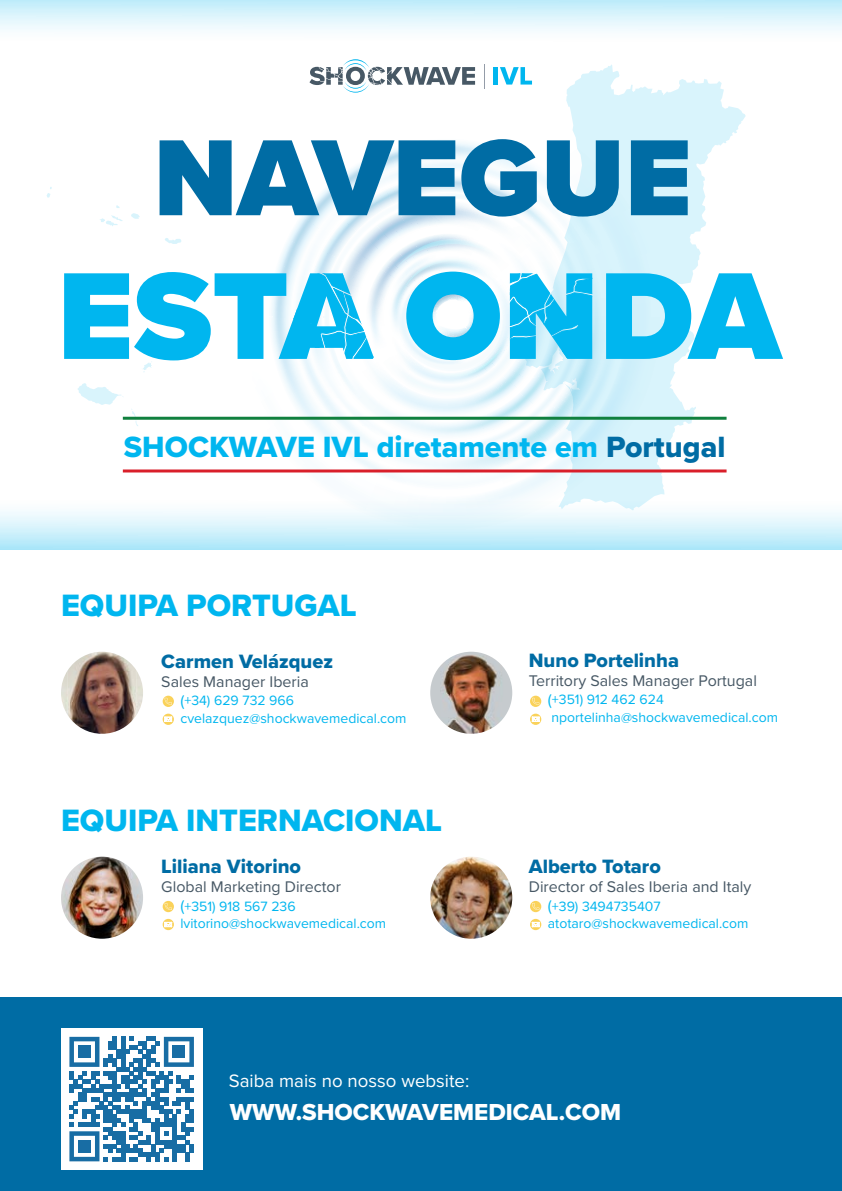
<style>
.page{position:relative;width:842px;height:1191px;background:#fff}
.page>*{position:absolute;margin:0;border:0;box-sizing:border-box;transform-origin:0 0}
.t1{font:32px "Proxima Nova Extrabld";color:#00b6ef}
.t2{font:30.4px "Proxima Nova Extrabld";color:#00b6ef}
.t3{font:24px "Proxima Nova Extrabld";color:#fff}
.t4{font:20px "Proxima Nova Extrabld";color:#006ca4}
.t5{font:18.6px "Proxima Nova";color:#fff}
.t6{font:16px "Proxima Nova";color:#475865}
.t7{font:14px/17.4px "Proxima Nova";color:#00b6ef}
.s1{color:#006ca4}
.s2{font-size:16px}
</style>
<div class="page">
<div style="left:0;top:0;width:842px;height:53px;background:linear-gradient(to bottom,#c6eefb,#fff)"></div>
<div style="left:0;top:488px;width:842px;height:61px;background:linear-gradient(to bottom,#fff,#b7eafa)"></div>
<svg style="left:566px;top:64px;width:180px;height:446px"></svg>
<svg style="left:247px;top:426px;width:413px;height:104px"></svg>
<svg style="left:285px;top:426px;width:312px;height:21px"></svg>
<hr style="left:123px;top:469px;width:603px;height:3px;background:#d91f2a">
<hr style="left:494px;top:67px;width:4px;height:18px;background:#00b6ef">
<svg style="left:500px;top:67px;width:32px;height:18px"></svg>
<svg style="left:309px;top:59px;width:166px;height:34px"></svg>
<svg style="left:484px;top:64px;width:1px;height:25px"></svg>
<svg style="left:47px;top:139px;width:736px;height:287px"></svg>
<div style="left:0;top:997px;width:842px;height:194px;background:#006ca4"></div>
<img style="left:68px;top:651px;width:68px;height:83px">
<img style="left:136px;top:670px;width:7px;height:45px">
<img style="left:61px;top:670px;width:7px;height:45px">
<img style="left:61px;top:856px;width:82px;height:82px;border-radius:41px">
<img style="left:430px;top:856px;width:82px;height:82px;border-radius:41px">
<svg style="left:163px;top:695px;width:11px;height:12px"></svg>
<svg style="left:165px;top:698px;width:7px;height:7px"></svg>
<svg style="left:163px;top:713px;width:11px;height:12px"></svg>
<svg style="left:165px;top:717px;width:7px;height:4px"></svg>
<svg style="left:530px;top:695px;width:11px;height:12px"></svg>
<svg style="left:532px;top:698px;width:7px;height:7px"></svg>
<svg style="left:530px;top:713px;width:11px;height:12px"></svg>
<svg style="left:532px;top:717px;width:7px;height:4px"></svg>
<div style="left:163px;top:901px;width:11px;height:11px;background:#fad25a;border-radius:50%"></div>
<svg style="left:165px;top:903px;width:7px;height:7px"></svg>
<svg style="left:163px;top:919px;width:11px;height:11px"></svg>
<svg style="left:165px;top:922px;width:7px;height:5px"></svg>
<div style="left:530px;top:901px;width:11px;height:11px;background:#fad25a;border-radius:50%"></div>
<svg style="left:532px;top:903px;width:7px;height:7px"></svg>
<svg style="left:530px;top:919px;width:11px;height:11px"></svg>
<svg style="left:532px;top:922px;width:7px;height:5px"></svg>
<img style="left:430px;top:651px;width:82px;height:83px;border-radius:41px">
<div style="left:61px;top:1028px;width:141px;height:142px;background:#fff"></div>
<svg style="left:69px;top:1036px;width:125px;height:125px"></svg>
<div style="left:78px;top:1045px;width:13px;height:13px;background:#186da4"></div>
<div style="left:172px;top:1045px;width:13px;height:13px;background:#186da4"></div>
<div style="left:78px;top:1139px;width:13px;height:13px;background:#186da4"></div>
<h2 class="t2" style="left:124px;top:424px;width:603px">SHOCKWAVE IVL diretamente em <span class="s1">Portugal</span></h2>
<h1 class="t1" style="left:61px;top:582px;width:297px">EQUIPA PORTUGAL</h1>
<h3 class="t4" style="left:161px;top:646px;width:173px">Carmen Velázquez</h3>
<p class="t6" style="left:161px;top:669px;width:149px">Sales Manager Iberia</p>
<p class="t7" style="left:180px;top:691px;width:228px"><span class="s2">(</span>+34) 629 732 966 cvelazquez@shockwavemedical.com</p>
<h1 class="t1" style="left:61px;top:796px;width:382px">EQUIPA INTERNACIONAL</h1>
<h3 class="t4" style="left:161px;top:851px;width:141px">Liliana Vitorino</h3>
<p class="t6" style="left:161px;top:875px;width:181px">Global Marketing Director</p>
<p class="t7" style="left:180px;top:896px;width:207px"><span class="s2">(</span>+351) 918 567 236 lvitorino@shockwavemedical.com</p>
<h3 class="t4" style="left:529px;top:645px;width:152px">Nuno Portelinha</h3>
<p class="t6" style="left:529px;top:668px;width:230px">Territory Sales Manager Portugal</p>
<p class="t7" style="left:548px;top:690px;width:232px"><span class="s2">(</span>+351) 912 462 624 nportelinha@shockwavemedical.com</p>
<h3 class="t4" style="left:529px;top:851px;width:134px">Alberto Totaro</h3>
<p class="t6" style="left:529px;top:875px;width:224px">Director of Sales Iberia and Italy</p>
<p class="t7" style="left:548px;top:896px;width:202px"><span class="s2">(</span>+39) 3494735407 atotaro@shockwavemedical.com</p>
<h3 class="t5" style="left:229px;top:1067px;width:242px">Saiba mais no nosso website:</h3>
<h3 class="t3" style="left:230px;top:1094px;width:393px">WWW.SHOCKWAVEMEDICAL.COM</h3>
</div>
